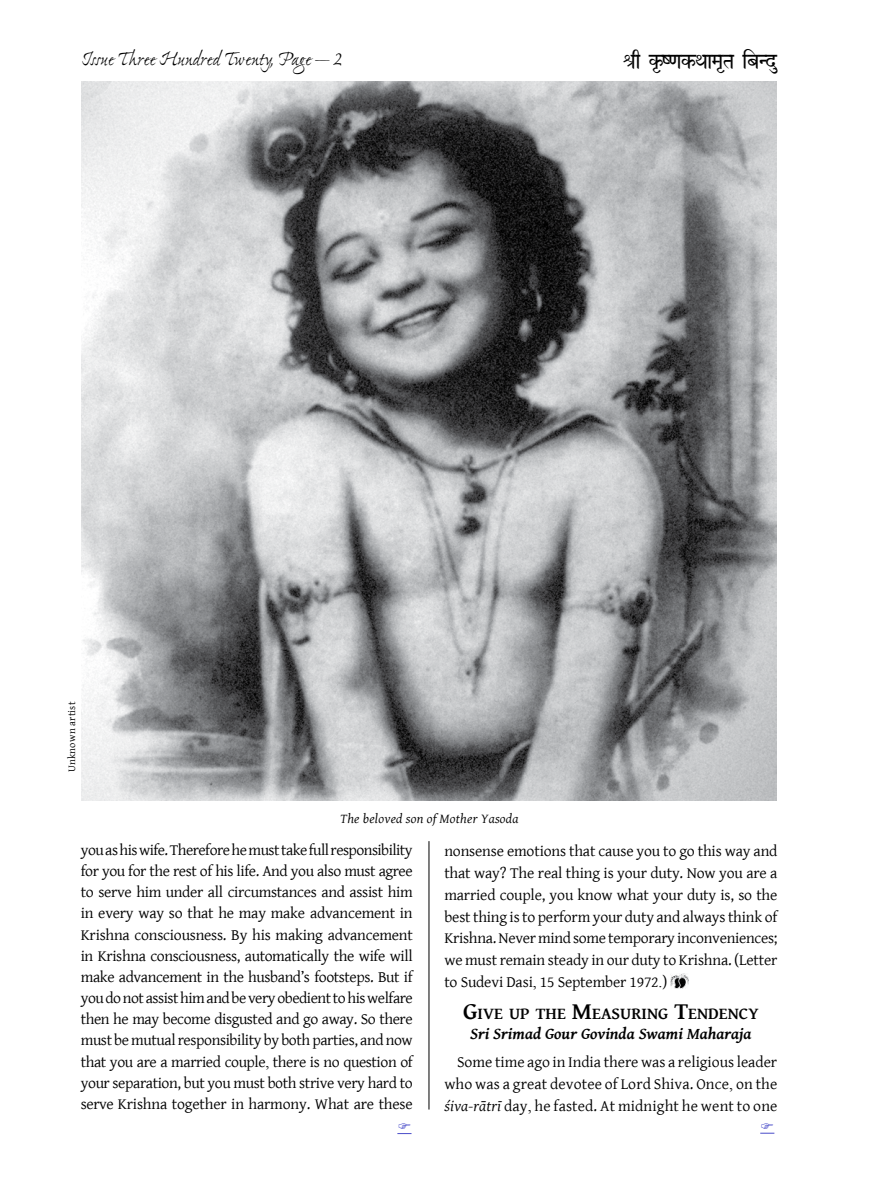
<style>
.page{position:relative;width:885px;height:1191px;background:#fff}
.page>*{position:absolute;margin:0;border:0;box-sizing:border-box;transform-origin:0 0}
.t1{font:21px "Ex Ponto Pro";letter-spacing:-.005em;color:#000}
.t2{font:700 16.8px "Gentium Basic";color:#000}
.t3{font:italic 700 16.5px "Gentium Basic";color:#000}
.t4{font:16.5px "Devanagari";color:#000}
.t5{font:15.75px/21.1px "Gentium Basic";letter-spacing:-.01em;color:#000;text-align:justify}
.t6{font:italic 13.5px "Gentium Basic";letter-spacing:.02em;color:#000}
.t7{font:10.5px "Gentium Basic";letter-spacing:.02em;color:#000}
.s1{font-family:"Times New Roman"}
.s2{font-size:24px}
.s3{font-style:italic}
</style>
<div class="page">
<img style="left:670px;top:973px;width:18px;height:15px">
<hr style="left:428px;top:841px;width:1px;height:268px;background:#000">
<img style="left:81px;top:81px;width:695px;height:719px">
<svg style="left:397px;top:1133px;width:14px;height:1px"></svg>
<svg style="left:760px;top:1132px;width:14px;height:1px"></svg>
<h1 class="t1" style="left:81px;top:46px;width:262px">Issue Three Hundred Twenty, Page — 2</h1>
<p class="t4" style="left:622px;top:47px;width:156px">É[Q K* Z&lt;AK QAAMA*TA IBNDU</p>
<p class="t7" style="left:64px;top:772px;width:72px;rotate:-90deg">Unknown artist</p>
<p class="t6" style="left:340px;top:808px;width:180px">The beloved son of Mother Yasoda</p>
<p class="t5" style="left:81px;top:838px;width:333px">you as his wife. Therefore he must take full responsibility for you for the rest of his life. And you also must agree to serve him under all circumstances and assist him in every way so that he may make advancement in Krishna consciousness. By his making advancement in Krishna consciousness, automatically the wife will make advancement in the husband’s footsteps. But if you do not assist him and be very obedient to his welfare then he may become disgusted and go away. So there must be mutual responsibility by both parties, and now that you are a married couple<span class="s1">,</span> there is no question of your separation, but you must both strive very hard to serve Krishna together in harmony. What are these</p>
<p class="t5" style="left:444px;top:840px;width:334px;line-height:21.8px">nonsense emotions that cause you to go this way and that way? The real thing is your duty. Now you are a married couple, you know what your duty is, so the best thing is to perform your duty and always think of Krishna. Never mind some temporary inconveniences; we must remain steady in our duty to Krishna. (Letter to Sudevi Dasi<span class="s1">,</span> 15 September 1972<span class="s1">.</span>)</p>
<p class="t2" style="left:463px;top:1000px;width:297px"><span class="s2">G</span>IVE UP THE <span class="s2">M</span>EASURING <span class="s2">T</span>ENDENCY</p>
<p class="t3" style="left:470px;top:1021px;width:283px">Sri Srimad Gour Govinda Swami Maharaja</p>
<p class="t5" style="left:444px;top:1050px;width:334px;line-height:21.9px;text-indent:13px">Some time ago in India there was a religious leader who was a great devotee of Lord Shiva. Once<span class="s1">,</span> on the <span class="s3">śiva-rātrī</span> day<span class="s1">,</span> he fasted. At midnight he went to one</p>
</div>
